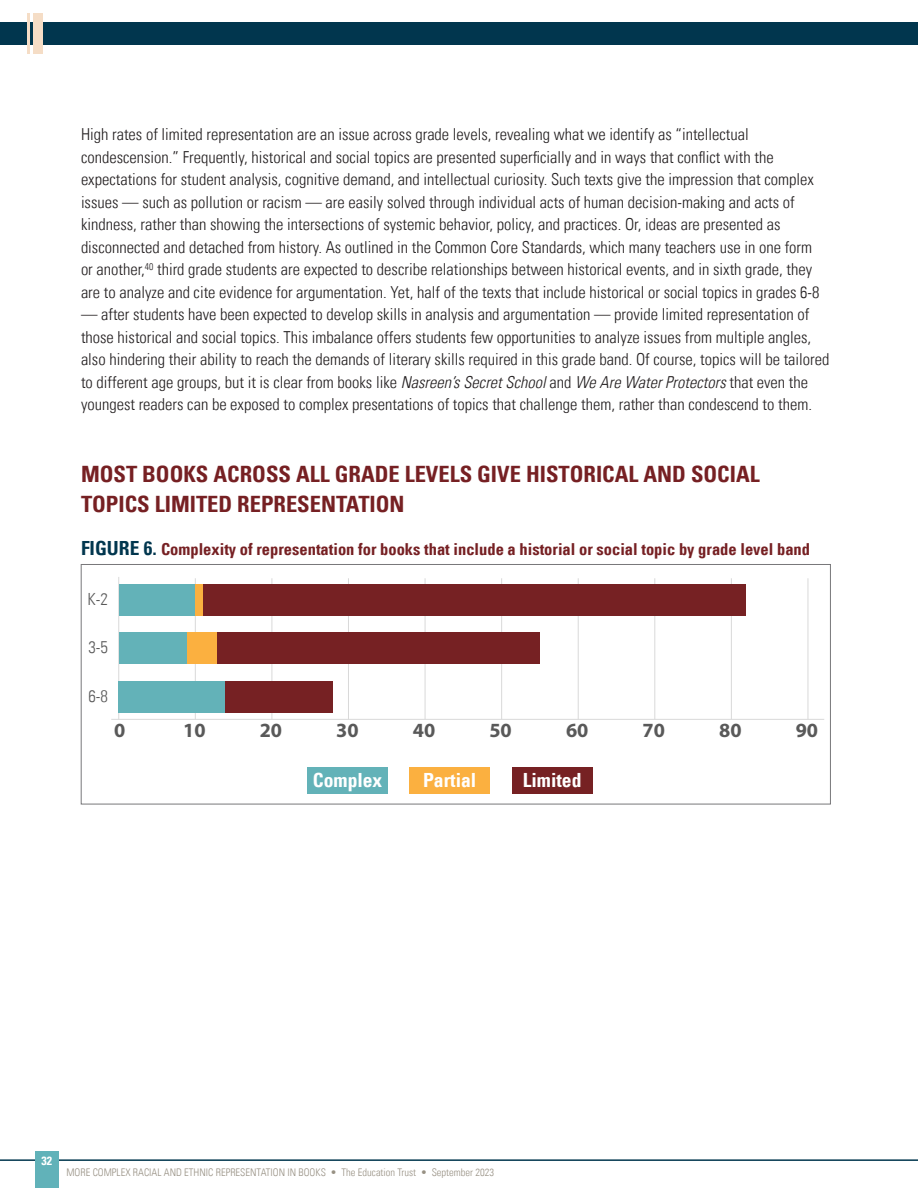
<style>
.page{position:relative;width:918px;height:1188px;background:#fff}
.page>*{position:absolute;margin:0;border:0;box-sizing:border-box;transform-origin:0 0}
._3_SUBHead{font:700 condensed 22.5px/30px "Univers LT";color:#762023}
.t1{font:700 20.25px "Myriad Pro";color:#595959}
.t2{font:700 condensed 19.5px "Univers LT";color:#fff}
.t3{font:300 condensed 16.8px "Univers LT";color:#595959}
.t4{font:300 condensed 16.5px/22.5px "Univers LT";color:#231f20}
.Figure{font:700 condensed 16.5px "Univers LT";color:#762023}
.t5{font:700 condensed 12px "Univers LT";color:#fff}
.t6{font:300 condensed 10.5px "Univers LT";color:#989184}
.s1{font-style:italic}
.s2{font-size:19.5px;color:#01364e}
</style>
<div class="page">
<div style="left:0;top:22px;width:918px;height:23px;background:#01364e"></div>
<hr style="left:0;top:1159px;width:918px;height:2px;background:#01364e">
<div style="left:35px;top:1151px;width:24px;height:37px;background:#61b2b9"></div>
<div style="left:33px;top:13px;width:10px;height:41px;background:#f5ddc6"></div>
<hr style="left:27px;top:13px;width:2px;height:41px;background:#f5ddc6">
<hr style="left:808px;top:578px;width:1px;height:141px;background:#d9d9d9">
<hr style="left:731px;top:578px;width:1px;height:141px;background:#d9d9d9">
<hr style="left:655px;top:578px;width:1px;height:141px;background:#d9d9d9">
<hr style="left:578px;top:578px;width:1px;height:141px;background:#d9d9d9">
<hr style="left:501px;top:578px;width:1px;height:141px;background:#d9d9d9">
<hr style="left:425px;top:578px;width:1px;height:141px;background:#d9d9d9">
<hr style="left:348px;top:578px;width:1px;height:141px;background:#d9d9d9">
<hr style="left:272px;top:578px;width:1px;height:141px;background:#d9d9d9">
<hr style="left:195px;top:578px;width:1px;height:141px;background:#d9d9d9">
<hr style="left:118px;top:577px;width:1px;height:142px;background:#d9d9d9">
<div style="left:119px;top:681px;width:107px;height:31px;background:#63b2b8"></div>
<div style="left:226px;top:681px;width:107px;height:31px;background:#762123"></div>
<div style="left:119px;top:633px;width:68px;height:31px;background:#63b2b8"></div>
<div style="left:187px;top:633px;width:31px;height:31px;background:#fbb040"></div>
<div style="left:218px;top:633px;width:322px;height:31px;background:#762123"></div>
<div style="left:119px;top:584px;width:76px;height:31px;background:#63b2b8"></div>
<div style="left:195px;top:584px;width:8px;height:31px;background:#fbb040"></div>
<div style="left:203px;top:584px;width:543px;height:31px;background:#762123"></div>
<div style="left:307px;top:767px;width:80px;height:27px;background:#63b2b8"></div>
<div style="left:410px;top:767px;width:80px;height:27px;background:#fbb040"></div>
<div style="left:512px;top:767px;width:80px;height:27px;background:#762123"></div>
<hr style="left:111px;top:719px;width:713px;height:1px;background:#d9d9d9">
<div style="left:81px;top:564px;width:750px;height:240px;border:1px solid #78777a"></div>
<p class="t4" style="left:81px;top:123px;width:740px">High rates of limited representation are an issue across grade levels, revealing what we identify as “intellectual condescension.” Frequently, historical and social topics are presented superficially and in ways that conflict with the expectations for student analysis, cognitive demand, and intellectual curiosity. Such texts give the impression that complex issues — such as pollution or racism — are easily solved through individual acts of human decision-making and acts of kindness, rather than showing the intersections of systemic behavior, policy, and practices. Or, ideas are presented as disconnected and detached from history. As outlined in the Common Core Standards, which many teachers use in one form or another,<sup>40</sup> third grade students are expected to describe relationships between historical events, and in sixth grade, they are to analyze and cite evidence for argumentation. Yet, half of the texts that include historical or social topics in grades 6-8</p>
<p class="t4" style="left:81px;top:303px;width:750px">— after students have been expected to develop skills in analysis and argumentation — provide limited representation of those historical and social topics. This imbalance offers students few opportunities to analyze issues from multiple angles, also hindering their ability to reach the demands of literary skills required in this grade band. Of course, topics will be tailored to different age groups, but it is clear from books like <span class="s1">Nasreen’s Secret School</span> and <span class="s1">We Are Water Protectors</span> that even the youngest readers can be exposed to complex presentations of topics that challenge them, rather than condescend to them.</p>
<p class="_3_SUBHead" style="left:81px;top:459px;width:680px">MOST BOOKS ACROSS ALL GRADE LEVELS GIVE HISTORICAL AND SOCIAL<br>TOPICS LIMITED REPRESENTATION</p>
<p class="Figure" style="left:81px;top:539px;width:731px"><span class="s2">FIGURE 6.</span> Complexity of representation for books that include a historial or social topic by grade level band</p>
<p class="t3" style="left:88px;top:589px;width:22px">K-2</p>
<p class="t3" style="left:88px;top:637px;width:21px">3-5</p>
<p class="t3" style="left:88px;top:686px;width:21px">6-8</p>
<p class="t1" style="left:114px;top:717px;width:13px">0</p>
<p class="t1" style="left:183px;top:717px;width:24px">10</p>
<p class="t1" style="left:260px;top:717px;width:24px">20</p>
<p class="t1" style="left:336px;top:717px;width:24px">30</p>
<p class="t1" style="left:413px;top:717px;width:24px">40</p>
<p class="t1" style="left:489px;top:717px;width:24px">50</p>
<p class="t1" style="left:566px;top:717px;width:24px">60</p>
<p class="t1" style="left:643px;top:717px;width:24px">70</p>
<p class="t1" style="left:719px;top:717px;width:24px">80</p>
<p class="t1" style="left:796px;top:717px;width:24px">90</p>
<p class="t2" style="left:313px;top:768px;width:71px">Complex</p>
<p class="t2" style="left:423px;top:768px;width:55px">Partial</p>
<p class="t2" style="left:523px;top:768px;width:60px">Limited</p>
<p class="t5" style="left:42px;top:1154px;width:12px">32</p>
<p class="t6" style="left:66px;top:1166px;width:429px">MORE COMPLEX RACIAL AND ETHNIC REPRESENTATION IN BOOKS • The Education Trust • September 2023</p>
</div>
